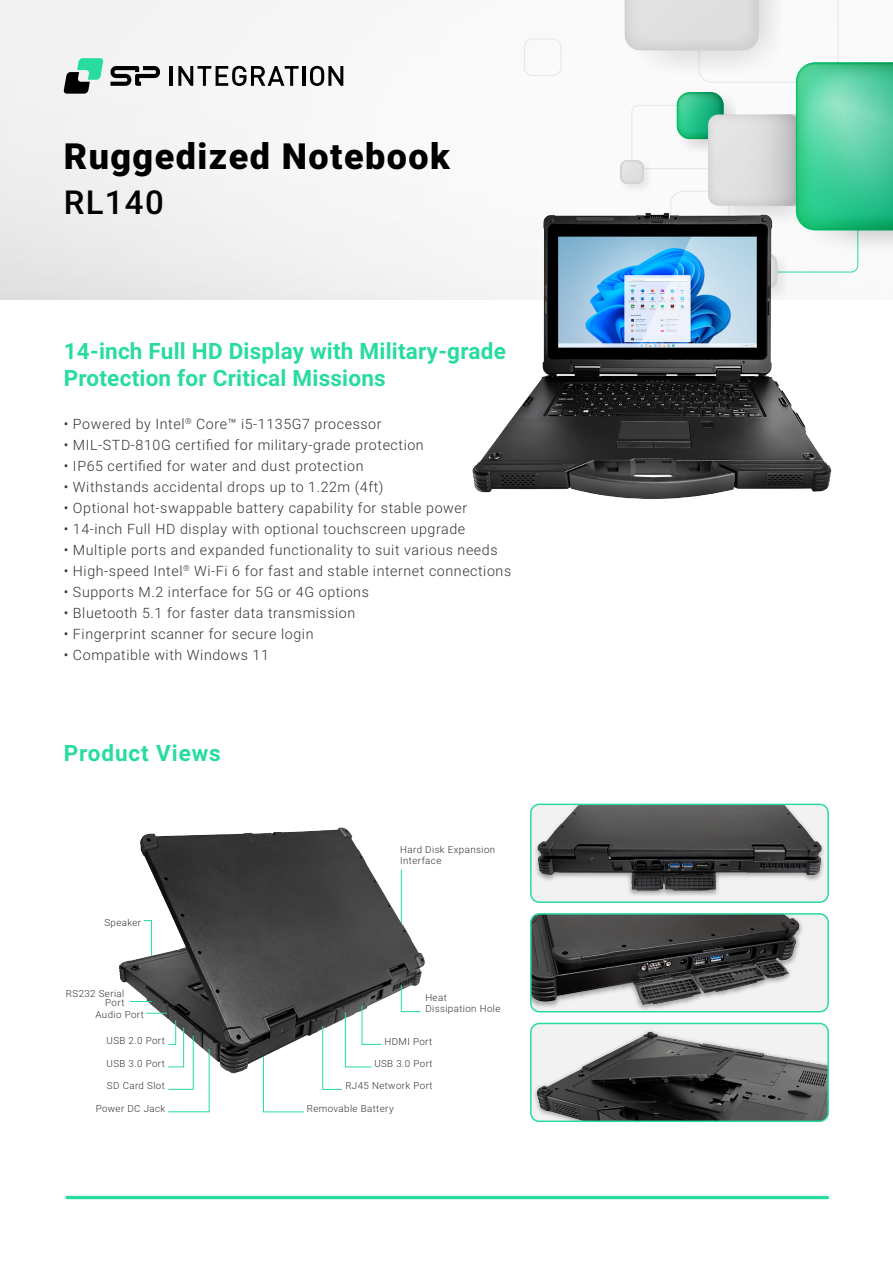
<style>
.page{position:relative;width:893px;height:1263px;background:#fff}
.page>*{position:absolute;margin:0;border:0;box-sizing:border-box;transform-origin:0 0}
.t1{font:900 36px "Roboto";letter-spacing:.04em;color:#000}
.t2{font:500 33px "Roboto";letter-spacing:.04em;color:#000}
.t3{font:700 22.5px/27px "Roboto";letter-spacing:.01em;color:#28dca0}
.t4{font:700 22.5px "Roboto";letter-spacing:.04em;color:#28dca0}
.t5{font:300 14.25px "Roboto";letter-spacing:.04em;color:#333}
.t6{font:300 9.75px/10.8px "Roboto";letter-spacing:.04em;color:#333}
</style>
<div class="page">
<svg style="left:0;top:0;width:559px;height:300px"></svg>
<div style="left:524px;top:39px;width:37px;height:37px;border:1px solid #e6e6e6;border-radius:8px"></div>
<svg style="left:559px;top:0;width:334px;height:164px"></svg>
<img style="left:572px;top:0;width:239px;height:103px">
<svg style="left:63px;top:58px;width:40px;height:36px"></svg>
<hr style="left:169px;top:66px;width:3px;height:20px;background:#000">
<svg style="left:178px;top:66px;width:121px;height:20px"></svg>
<hr style="left:303px;top:66px;width:3px;height:20px;background:#000">
<svg style="left:310px;top:66px;width:33px;height:20px"></svg>
<svg style="left:111px;top:66px;width:49px;height:20px"></svg>
<img style="left:378px;top:164px;width:515px;height:335px">
<hr style="left:65px;top:1196px;width:764px;height:3px;background:#28dca0;border-radius:2px">
<img style="left:119px;top:827px;width:432px;height:296px">
<svg style="left:322px;top:1004px;width:60px;height:86px"></svg>
<svg style="left:401px;top:984px;width:20px;height:28px"></svg>
<svg style="left:146px;top:1013px;width:64px;height:99px"></svg>
<svg style="left:130px;top:1001px;width:22px;height:1px"></svg>
<img style="left:531px;top:914px;width:297px;height:98px">
<div style="left:530px;top:913px;width:299px;height:99px;border:2px solid #28dca0;border-radius:9px"></div>
<img style="left:531px;top:1023px;width:297px;height:98px">
<div style="left:530px;top:1023px;width:299px;height:99px;border:2px solid #28dca0;border-radius:9px"></div>
<img style="left:531px;top:806px;width:295px;height:96px">
<div style="left:530px;top:803px;width:299px;height:100px;border:2px solid #28dca0;border-radius:9px"></div>
<h1 class="t1" style="left:64px;top:131px;width:387px">Ruggedized Notebook</h1>
<h2 class="t2" style="left:64px;top:179px;width:101px">RL140</h2>
<h3 class="t3" style="left:64px;top:336px;width:444px">14-inch Full HD Display with Military-grade<br>Protection for Critical Missions</h3>
<p class="t5" style="left:64px;top:414px;width:319px">• Powered by Intel<sup>®</sup> Core™ i5-1135G7 processor</p>
<p class="t5" style="left:64px;top:435px;width:361px">• MIL-STD-810G certified for military-grade protection</p>
<p class="t5" style="left:64px;top:456px;width:301px">• IP65 certified for water and dust protection</p>
<p class="t5" style="left:64px;top:477px;width:321px">• Withstands accidental drops up to 1.22m (4ft)</p>
<p class="t5" style="left:64px;top:498px;width:405px">• Optional hot-swappable battery capability for stable power</p>
<p class="t5" style="left:64px;top:519px;width:403px">• 14-inch Full HD display with optional touchscreen upgrade</p>
<p class="t5" style="left:64px;top:540px;width:435px">• Multiple ports and expanded functionality to suit various needs</p>
<p class="t5" style="left:64px;top:561px;width:449px">• High-speed Intel<sup>®</sup> Wi-Fi 6 for fast and stable internet connections</p>
<p class="t5" style="left:64px;top:582px;width:307px">• Supports M.2 interface for 5G or 4G options</p>
<p class="t5" style="left:64px;top:603px;width:293px">• Bluetooth 5.1 for faster data transmission</p>
<p class="t5" style="left:64px;top:624px;width:251px">• Fingerprint scanner for secure login</p>
<p class="t5" style="left:64px;top:645px;width:207px">• Compatible with Windows 11</p>
<h3 class="t4" style="left:64px;top:737px;width:158px">Product Views</h3>
<p class="t6" style="left:104px;top:916px;width:38px">Speaker</p>
<p class="t6" style="left:66px;top:988px;width:60px;line-height:9.3px;text-align:right">RS232 Serial<br>Port</p>
<p class="t6" style="left:96px;top:1009px;width:50px">Audio Port</p>
<p class="t6" style="left:107px;top:1035px;width:60px">USB 2.0 Port</p>
<p class="t6" style="left:107px;top:1058px;width:60px">USB 3.0 Port</p>
<p class="t6" style="left:107px;top:1080px;width:59px">SD Card Slot</p>
<p class="t6" style="left:96px;top:1102px;width:71px">Power DC Jack</p>
<p class="t6" style="left:400px;top:844px;width:96px">Hard Disk Expansion<br>Interface</p>
<p class="t6" style="left:425px;top:991px;width:77px">Heat<br>Dissipation Hole</p>
<p class="t6" style="left:384px;top:1035px;width:49px">HDMI Port</p>
<p class="t6" style="left:374px;top:1058px;width:60px">USB 3.0 Port</p>
<p class="t6" style="left:345px;top:1080px;width:89px">RJ45 Network Port</p>
<p class="t6" style="left:307px;top:1102px;width:88px">Removable Battery</p>
</div>
